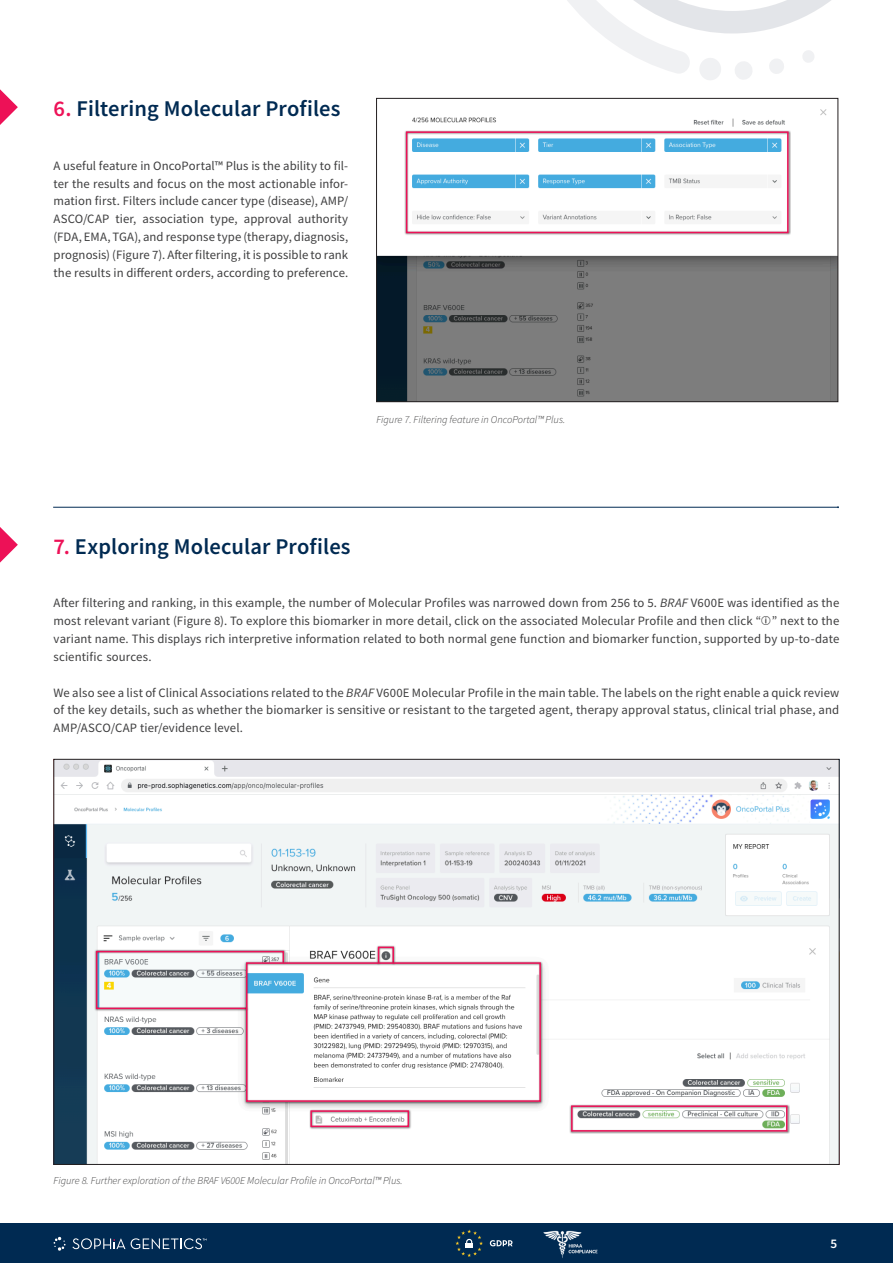
<style>
.page{position:relative;width:893px;height:1263px;background:#fff}
.page>*{position:absolute;margin:0;border:0;box-sizing:border-box;transform-origin:0 0}
.t1{font:600 22.5px "Source Sans Pro";letter-spacing:.005em;color:#002a52}
.t2{font:600 13.2px "Source Sans Pro";color:#fff}
.BODY_TEXT_9pt{font:12.75px/17.9px "Source Sans Pro";letter-spacing:.005em;color:#3e3e3f;text-align:justify}
.LEGEND{font:italic 300 10.5px "Source Sans Pro";color:#3e3e3f}
.s1{color:#ed1157}
.s2{font-style:italic}
</style>
<div class="page">
<div style="left:0;top:1223px;width:893px;height:40px;background:#002a52"></div>
<svg style="left:53px;top:1236px;width:13px;height:15px"></svg>
<svg style="left:131px;top:1238px;width:76px;height:11px"></svg>
<svg style="left:72px;top:1238px;width:53px;height:11px"></svg>
<img style="left:543px;top:1230px;width:55px;height:28px">
<svg style="left:490px;top:1240px;width:23px;height:6px"></svg>
<svg style="left:455px;top:1229px;width:28px;height:28px"></svg>
<svg style="left:567px;top:0;width:264px;height:80px"></svg>
<hr style="left:53px;top:507px;width:785px;height:1px;background:#002a52">
<svg style="left:0;top:89px;width:18px;height:36px"></svg>
<svg style="left:0;top:527px;width:18px;height:36px"></svg>
<img style="left:378px;top:109px;width:458px;height:291px">
<div style="left:376px;top:98px;width:462px;height:304px;border:1px solid #231f20"></div>
<img style="left:56px;top:761px;width:781px;height:401px">
<div style="left:404px;top:130px;width:387px;height:106px;background:#231f20;opacity:.75"></div>
<div style="left:406px;top:131px;width:383px;height:102px;border:2px solid #ed1157"></div>
<div style="left:376px;top:945px;width:20px;height:20px;background:#231f20;opacity:.75"></div>
<div style="left:378px;top:946px;width:16px;height:18px;border:2px solid #ed1157"></div>
<div style="left:94px;top:949px;width:193px;height:62px;background:#231f20;opacity:.75"></div>
<svg style="left:95px;top:950px;width:190px;height:60px"></svg>
<div style="left:244px;top:961px;width:299px;height:143px;background:#231f20;opacity:.75"></div>
<div style="left:246px;top:962px;width:295px;height:140px;border:2px solid #ed1157"></div>
<div style="left:309px;top:1109px;width:102px;height:20px;background:#231f20;opacity:.75"></div>
<div style="left:310px;top:1110px;width:99px;height:17px;border:2px solid #ed1157"></div>
<div style="left:569px;top:1104px;width:221px;height:30px;background:#231f20;opacity:.75"></div>
<div style="left:571px;top:1105px;width:216px;height:26px;border:2px solid #ed1157"></div>
<h2 class="t1" style="left:54px;top:94px;width:289px"><span class="s1">6.</span> Filtering Molecular Profiles</h2>
<p class="BODY_TEXT_9pt" style="left:54px;top:156px;width:296px">A useful feature in OncoPortal™ Plus is the ability to fil&shy;ter the results and focus on the most actionable infor&shy;mation first. Filters include cancer type (disease), AMP/ ASCO/CAP tier, association type, approval authority (FDA, EMA, TGA), and response type (therapy, diagnosis, prognosis) (Figure 7). After filtering, it is possible to rank the results in different orders, according to preference.</p>
<p class="LEGEND" style="left:376px;top:413px;width:190px">Figure 7. Filtering feature in OncoPortal™ Plus.</p>
<h2 class="t1" style="left:54px;top:531px;width:299px"><span class="s1">7.</span> Exploring Molecular Profiles</h2>
<p class="BODY_TEXT_9pt" style="left:54px;top:594px;width:787px">After filtering and ranking, in this example, the number of Molecular Profiles was narrowed down from 256 to 5. <span class="s2">BRAF</span> V600E was identified as the most relevant variant (Figure 8). To explore this biomarker in more detail, click on the associated Molecular Profile and then click “ ” next to the variant name. This displays rich interpretive information related to both normal gene function and biomarker function, supported by up-to-date scientific sources.</p>
<p class="BODY_TEXT_9pt" style="left:54px;top:683px;width:787px">We also see a list of Clinical Associations related to the <span class="s2">BRAF</span> V600E Molecular Profile in the main table. The labels on the right enable a quick review of the key details, such as whether the biomarker is sensitive or resistant to the targeted agent, therapy approval status, clinical trial phase, and AMP/ASCO/CAP tier/evidence level.</p>
<p class="LEGEND" style="left:54px;top:1174px;width:351px">Figure 8. Further exploration of the BRAF V600E Molecular Profile in OncoPortal™ Plus.</p>
<p class="t2" style="left:830px;top:1235px;width:8px">5</p>
</div>
